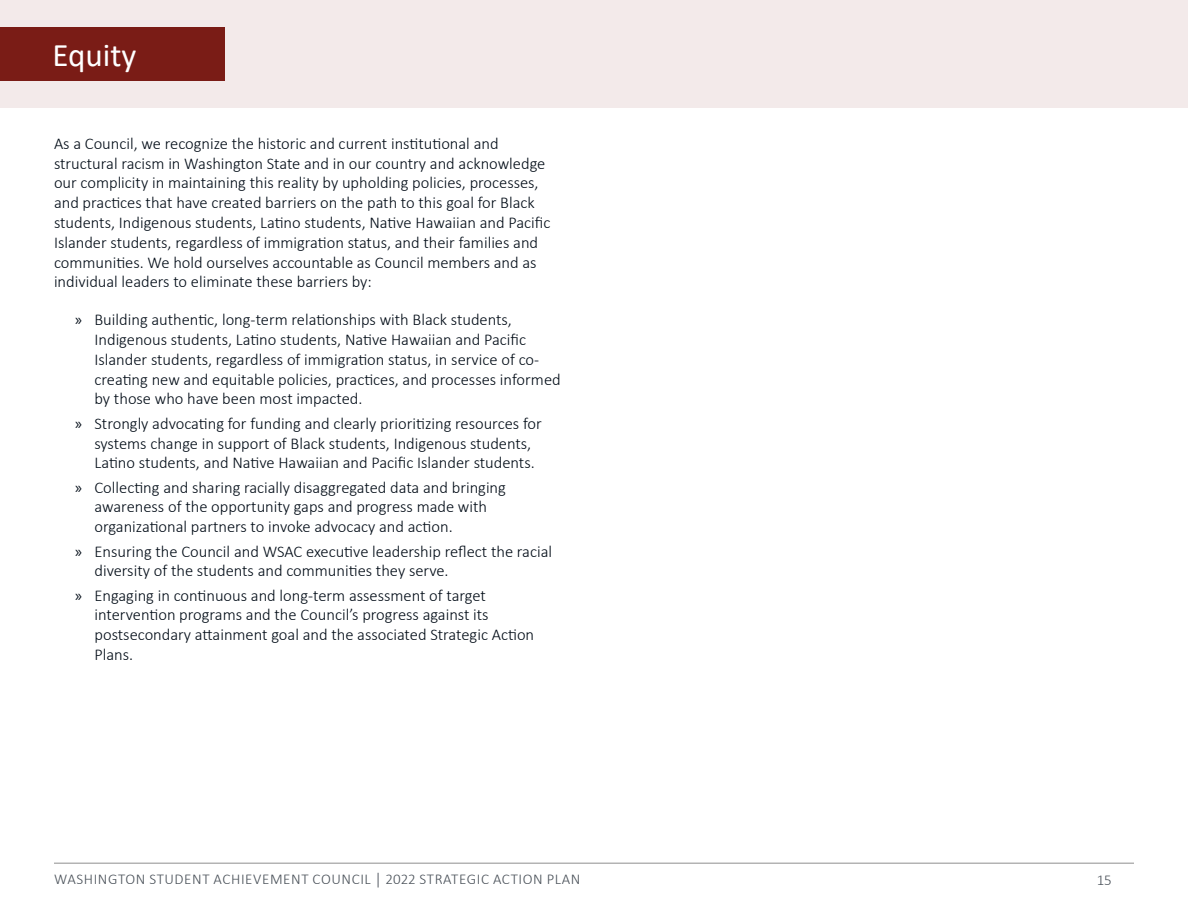
<style>
.page{position:relative;width:1188px;height:918px;background:#fff}
.page>*{position:absolute;margin:0;border:0;box-sizing:border-box;transform-origin:0 0}
.Header_text__white{font:33px "Calibri";color:#fff}
.SAP_Paragraph__Norma{font:300 16.5px/19.8px "Calibri";color:#000b16}
.t1{font:300 15px "Calibri";letter-spacing:.04em;color:#1a232d}
.s1{font-family:"Myriad Pro";font-weight:400}
</style>
<div class="page">
<div style="left:0;top:0;width:1188px;height:108px;background:#f3eaea"></div>
<hr style="left:54px;top:862px;width:1080px;height:2px;background:#000">
<div style="left:0;top:27px;width:225px;height:54px;background:#7a1c16"></div>
<p class="Header_text__white" style="left:52px;top:33px;width:85px">Equity</p>
<p class="SAP_Paragraph__Norma" style="left:54px;top:133px;width:498px">As a Council, we recognize the historic and current institutional and structural racism in Washington State and in our country and acknowledge our complicity in maintaining this reality by upholding policies, processes, and practices that have created barriers on the path to this goal for Black students, Indigenous students, Latino students, Native Hawaiian and Pacific Islander students, regardless of immigration status, and their families and communities. We hold ourselves accountable as Council members and as individual leaders to eliminate these barriers by:</p>
<p class="SAP_Paragraph__Norma" style="left:94px;top:310px;width:468px;text-indent:-20px"><span class="s1">»</span> Building authentic, long-term relationships with Black students, Indigenous students, Latino students, Native Hawaiian and Pacific Islander students, regardless of immigration status, in service of co&shy;creating new and equitable policies, practices, and processes informed by those who have been most impacted.</p>
<p class="SAP_Paragraph__Norma" style="left:94px;top:413px;width:449px;text-indent:-20px"><span class="s1">»</span> Strongly advocating for funding and clearly prioritizing resources for systems change in support of Black students, Indigenous students,<br>Latino students, and Native Hawaiian and Pacific Islander students.</p>
<p class="SAP_Paragraph__Norma" style="left:94px;top:477px;width:413px;text-indent:-20px"><span class="s1">»</span> Collecting and sharing racially disaggregated data and bringing awareness of the opportunity gaps and progress made with organizational partners to invoke advocacy and action.</p>
<p class="SAP_Paragraph__Norma" style="left:94px;top:541px;width:459px;text-indent:-20px"><span class="s1">»</span> Ensuring the Council and WSAC executive leadership reflect the racial diversity of the students and communities they serve.</p>
<p class="SAP_Paragraph__Norma" style="left:94px;top:585px;width:441px;text-indent:-20px"><span class="s1">»</span> Engaging in continuous and long-term assessment of target intervention programs and the Council’s progress against its postsecondary attainment goal and the associated Strategic Action Plans.</p>
<p class="t1" style="left:54px;top:870px;width:528px">WASHINGTON STUDENT ACHIEVEMENT COUNCIL │ 2022 STRATEGIC ACTION PLAN</p>
<p class="t1" style="left:1096px;top:871px;width:17px">15</p>
</div>
